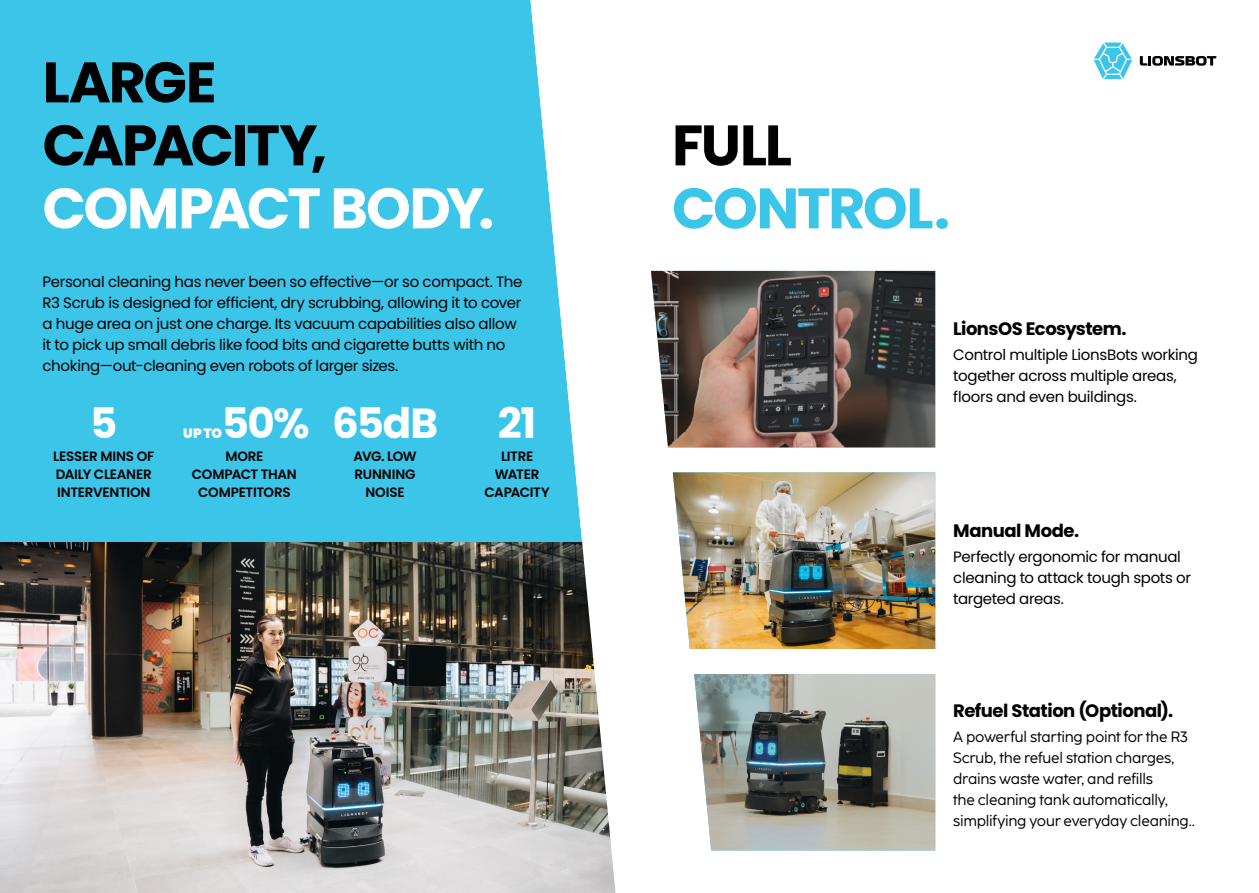
<style>
.page{position:relative;width:1259px;height:893px;background:#fff}
.page>*{position:absolute;margin:0;border:0;box-sizing:border-box;transform-origin:0 0}
.t1{font:700 57px/63px "Poppins";letter-spacing:-.04em;color:#000}
.t2{font:700 57px "Poppins";letter-spacing:-.045em;color:#fff}
.t3{font:700 57px "Poppins";letter-spacing:-.04em;color:#3ac5e9}
.t4{font:700 42px "Poppins";letter-spacing:-.03em;color:#fff}
.t5{font:700 18px "Poppins";letter-spacing:-.025em;color:#000}
.t6{font:15px/21px "Poppins";letter-spacing:-.02em;color:#000}
.t7{font:15px/21px "Coco Sharp";letter-spacing:-.02em;color:#000}
.t8{font:600 13.5px/18px "Poppins";letter-spacing:-.02em;color:#000;text-align:center}
.t9{font:900 13.5px "Poppins";color:#fff}
</style>
<div class="page">
<div style="left:0;top:0;width:530px;height:543px;background:#3ac5e9"></div>
<img style="left:0;top:543px;width:530px;height:350px">
<svg style="left:530px;top:0;width:86px;height:893px"></svg>
<img style="left:651px;top:271px;width:284px;height:176px">
<img style="left:673px;top:472px;width:262px;height:177px">
<img style="left:694px;top:674px;width:241px;height:176px">
<svg style="left:1094px;top:43px;width:38px;height:36px"></svg>
<svg style="left:1139px;top:56px;width:77px;height:10px"></svg>
<h1 class="t1" style="left:43px;top:51px;width:286px">LARGE<br>CAPACITY,</h1>
<h1 class="t2" style="left:43px;top:175px;width:453px">COMPACT BODY.</h1>
<p class="t6" style="left:43px;top:271px;width:481px">Personal cleaning has never been so effective—or so compact. The R3 Scrub is designed for efficient, dry scrubbing, allowing it to cover a huge area on just one charge. Its vacuum capabilities also allow it to pick up small debris like food bits and cigarette butts with no choking—out-cleaning even robots of larger sizes.</p>
<h2 class="t4" style="left:90px;top:399px;width:29px">5</h2>
<p class="t8" style="left:53px;top:447px;width:103px;text-align:left">LESSER MINS OF<br>DAILY CLEANER<br>INTERVENTION</p>
<h2 class="t4" style="left:222px;top:399px;width:90px">50%</h2>
<p class="t9" style="left:183px;top:426px;width:40px">UP TO</p>
<p class="t8" style="left:192px;top:447px;width:106px">MORE<br>COMPACT THAN<br>COMPETITORS</p>
<h2 class="t4" style="left:332px;top:399px;width:107px">65dB</h2>
<p class="t8" style="left:353px;top:447px;width:65px">AVG. LOW<br>RUNNING<br>NOISE</p>
<h2 class="t4" style="left:498px;top:399px;width:40px">21</h2>
<p class="t8" style="left:484px;top:447px;width:67px">LITRE<br>WATER<br>CAPACITY</p>
<h1 class="t1" style="left:672px;top:114px;width:121px">FULL</h1>
<h1 class="t3" style="left:672px;top:175px;width:279px">CONTROL.</h1>
<p class="t5" style="left:953px;top:318px;width:175px">LionsOS Ecosystem.</p>
<p class="t6" style="left:953px;top:345px;width:246px">Control multiple LionsBots working together across multiple areas, floors and even buildings.</p>
<p class="t5" style="left:953px;top:520px;width:127px">Manual Mode.</p>
<p class="t6" style="left:953px;top:546px;width:239px">Perfectly ergonomic for manual cleaning to attack tough spots or targeted areas.</p>
<p class="t5" style="left:953px;top:700px;width:221px">Refuel Station (Optional).</p>
<p class="t7" style="left:953px;top:727px;width:243px">A powerful starting point for the R3<br>Scrub, the refuel station charges, drains waste water, and refills<br>the cleaning tank automatically, simplifying your everyday cleaning..</p>
</div>
